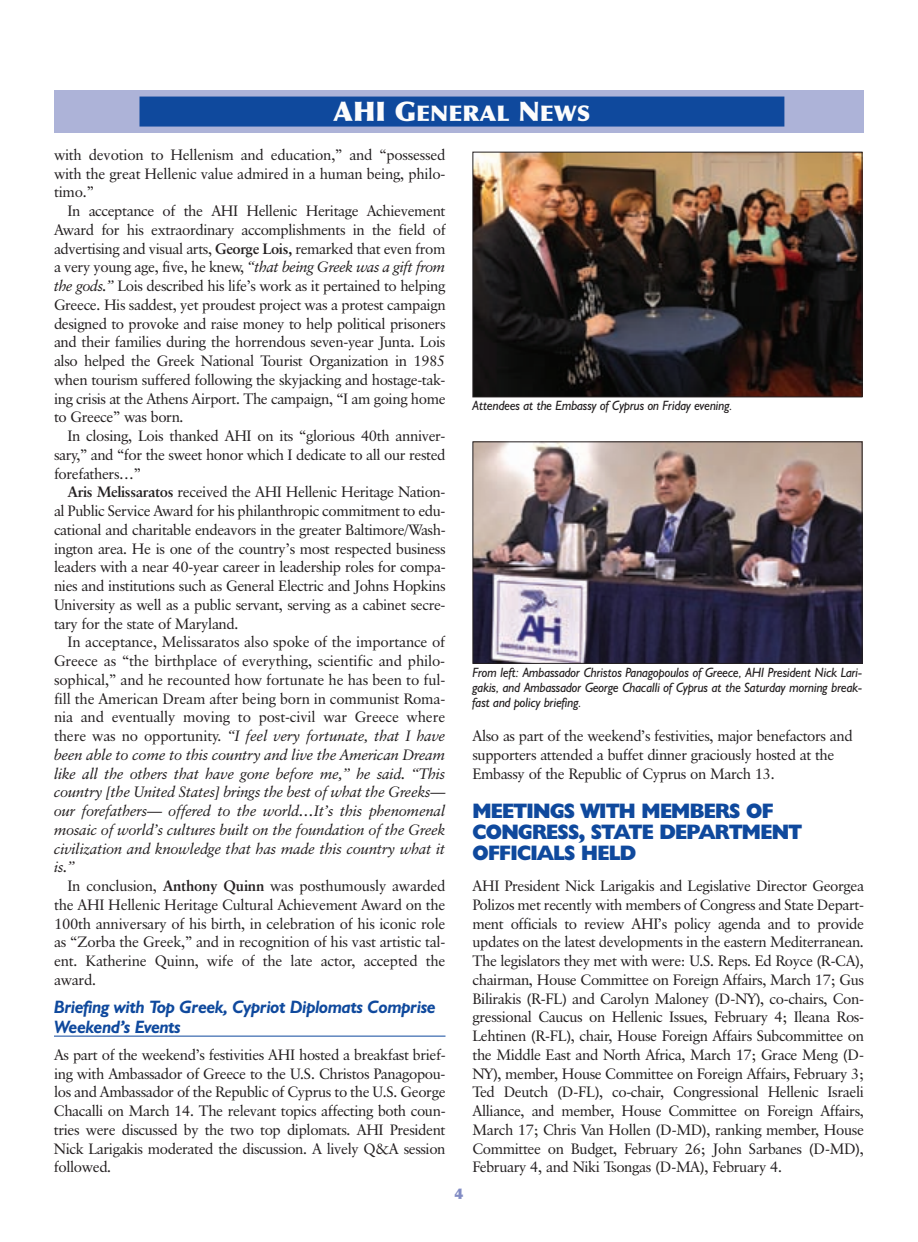
<style>
.page{position:relative;width:918px;height:1242px;background:#fff}
.page>*{position:absolute;margin:0;border:0;box-sizing:border-box;transform-origin:0 0}
.t1{font:900 21.6px "Optima";color:#fcfcfc;scale:1.06 1}
.t2{font:800 21px/21px "Humanist 521 BT";letter-spacing:-.035em;color:#0f499d;scale:.95 1}
.t3{font:italic 700 18px/19.5px "Humanist 521 BT";letter-spacing:-.015em;color:#0f499d;scale:.95 1}
.t4{font:15px/18.8px "Classical Garamond BT";letter-spacing:-.03em;color:#231f20;text-align:justify}
.t5{font:italic 15px/18.8px "Classical Garamond BT";letter-spacing:-.01em;color:#231f20;text-align:justify}
.t6{font:900 15px "Optima";color:#828cc4}
.t7{font:italic 13.5px/15px "Humanist 521 BT";letter-spacing:-.015em;color:#231f20;text-align:justify;scale:.95 1}
.s1{font-size:27px}
.s2{font-weight:700}
.s3{font-style:italic}
.s4{font-style:normal}
</style>
<div class="page">
<hr style="left:54px;top:1036px;width:392px;height:1px;background:#0f499d">
<img style="left:474px;top:154px;width:386px;height:241px">
<div style="left:472px;top:152px;width:390px;height:245px;border:1px solid #231f20"></div>
<img style="left:474px;top:443px;width:386px;height:219px">
<div style="left:472px;top:441px;width:390px;height:223px;border:1px solid #231f20"></div>
<div style="left:54px;top:90px;width:810px;height:43px;background:#adb3d8"></div>
<div style="left:140px;top:97px;width:644px;height:30px;background:#0f499d"></div>
<h1 class="t1" style="left:334px;top:104px;width:244px"><span class="s1">AHI G</span>ENERAL <span class="s1">N</span>EWS</h1>
<p class="t4" style="left:54px;top:146px;width:393px">with devotion to Hellenism and education,” and “possessed with the great Hellenic value admired in a human being, philo&shy;timo.”</p>
<p class="t4" style="left:54px;top:203px;width:393px;text-indent:14px">In acceptance of the AHI Hellenic Heritage Achievement Award for his extraordinary accomplishments in the field of advertising and visual arts, <span class="s2">George Lois,</span> remarked that even from a very young age, five, he knew, <span class="s3">“that being Greek was a gift from the gods.”</span> Lois described his life’s work as it pertained to helping Greece. His saddest, yet proudest project was a protest campaign designed to provoke and raise money to help political prisoners and their families during the horrendous seven-year Junta. Lois also helped the Greek National Tourist Organization in 1985 when tourism suffered following the skyjacking and hostage-tak&shy;ing crisis at the Athens Airport. The campaign, “I am going home to Greece” was born.</p>
<p class="t4" style="left:54px;top:428px;width:393px;text-indent:14px">In closing, Lois thanked AHI on its “glorious 40th anniver&shy;sary,” and “for the sweet honor which I dedicate to all our rested forefathers…”</p>
<p class="t4" style="left:54px;top:484px;width:393px;text-indent:14px"><span class="s2">Aris Melissaratos</span> received the AHI Hellenic Heritage Nation&shy;al Public Service Award for his philanthropic commitment to edu&shy;cational and charitable endeavors in the greater Baltimore/Wash&shy;ington area. He is one of the country’s most respected business leaders with a near 40-year career in leadership roles for compa&shy;nies and institutions such as General Electric and Johns Hopkins University as well as a public servant, serving as a cabinet secre&shy;tary for the state of Maryland.</p>
<p class="t5" style="left:54px;top:634px;width:393px;text-indent:14px"><span class="s4">In acceptance, Melissaratos also spoke of the importance of Greece as “the birthplace of everything, scientific and philo&shy;sophical,” and he recounted how fortunate he has been to ful&shy;fill the American Dream after being born in communist Roma&shy;nia and eventually moving to post-civil war Greece where there was no opportunity.</span> “I feel very fortunate, that I have been able to come to this country and live the American Dream like all the others that have gone before me,” he said. “This country [the United States] brings the best of what the Greeks— our forefathers— offered to the world…It’s this phenomenal mosaic of world’s cultures built on the foundation of the Greek civilization and knowledge that has made this country what it is.”</p>
<p class="t4" style="left:54px;top:878px;width:393px;text-indent:14px">In conclusion, <span class="s2">Anthony Quinn</span> was posthumously awarded the AHI Hellenic Heritage Cultural Achievement Award on the 100th anniversary of his birth, in celebration of his iconic role as “Zorba the Greek,” and in recognition of his vast artistic tal&shy;ent. Katherine Quinn, wife of the late actor, accepted the award.</p>
<p class="t3" style="left:54px;top:999px;width:403px">Briefing with Top Greek, Cypriot Diplomats Comprise<br>Weekend’s Events</p>
<p class="t4" style="left:54px;top:1046px;width:393px">As part of the weekend’s festivities AHI hosted a breakfast brief&shy;ing with Ambassador of Greece to the U.S. Christos Panagopou&shy;los and Ambassador of the Republic of Cyprus to the U.S. George Chacalli on March 14. The relevant topics affecting both coun&shy;tries were discussed by the two top diplomats. AHI President Nick Larigakis moderated the discussion. A lively Q&amp;A session followed.</p>
<p class="t7" style="left:473px;top:400px;width:276px">Attendees at the Embassy of Cyprus on Friday evening.</p>
<p class="t6" style="left:455px;top:1188px;width:10px">4</p>
<p class="t7" style="left:473px;top:666px;width:412px">From left: Ambassador Christos Panagopoulos of Greece, AHI President Nick Lari&shy;gakis, and Ambassador George Chacalli of Cyprus at the Saturday morning break&shy;fast and policy briefing.</p>
<p class="t4" style="left:472px;top:728px;width:382px;text-align:left">Also as part of the weekend’s festivities, major benefactors and supporters attended a buffet dinner graciously hosted at the<br>Embassy of the Republic of Cyprus on March 13.</p>
<h2 class="t2" style="left:473px;top:802px;width:348px">MEETINGS WITH MEMBERS OF<br>CONGRESS, STATE DEPARTMENT<br>OFFICIALS HELD</h2>
<p class="t4" style="left:472px;top:878px;width:393px">AHI President Nick Larigakis and Legislative Director Georgea Polizos met recently with members of Congress and State Depart&shy;ment officials to review AHI’s policy agenda and to provide updates on the latest developments in the eastern Mediterranean.<br>The legislators they met with were: U.S. Reps. Ed Royce (R-CA), chairman, House Committee on Foreign Affairs, March 17; Gus Bilirakis (R-FL) and Carolyn Maloney (D-NY), co-chairs, Con&shy;gressional Caucus on Hellenic Issues, February 4; Ileana Ros-Lehtinen (R-FL), chair, House Foreign Affairs Subcommittee on the Middle East and North Africa, March 17; Grace Meng (D-NY), member, House Committee on Foreign Affairs, February 3; Ted Deutch (D-FL), co-chair, Congressional Hellenic Israeli Alliance, and member, House Committee on Foreign Affairs, March 17; Chris Van Hollen (D-MD), ranking member, House Committee on Budget, February 26; John Sarbanes (D-MD), February 4, and Niki Tsongas (D-MA), February 4.</p>
</div>
